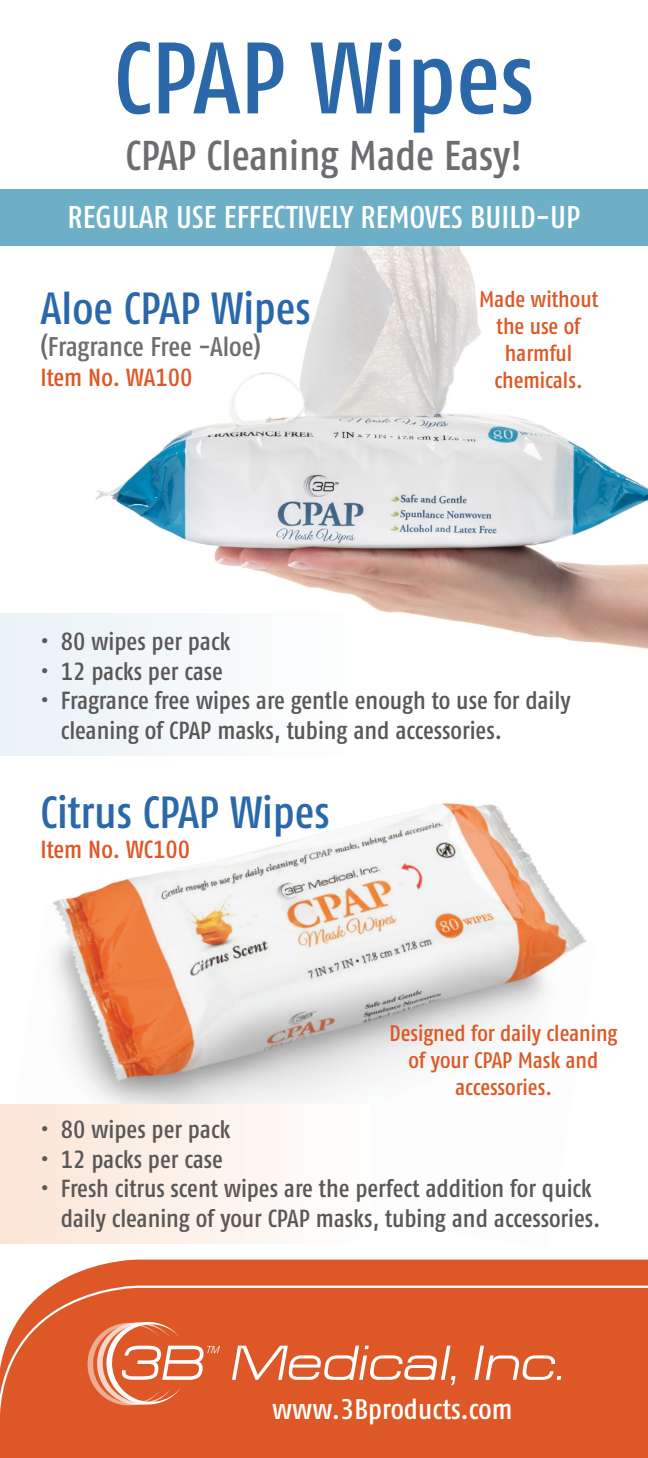
<style>
.page{position:relative;width:648px;height:1458px;background:#fff}
.page>*{position:absolute;margin:0;border:0;box-sizing:border-box;transform-origin:0 0}
.t1{font:500 101.25px "Fago Co Tf";color:#2a68aa}
.name{font:500 45px "Fago Co Tf";color:#2a68aa}
.t2{font:500 41.62px "Fago Co Tf";letter-spacing:-.005em;color:#6c6d70}
.t3{font:500 31.5px "Fago Co Tf";color:#fff}
.t4{font:500 28.35px "Fago Co Tf";color:#fff}
.t5{font:500 27px "Fago Co Tf";letter-spacing:-.01em;color:#6c6d70}
.tabbed_gray{font:500 24.75px/29.7px "Fago Co Tf";color:#5a5857}
.item{font:500 24.75px "Fago Co Tf";color:#dd5826}
.t6{font:500 22.5px/27px "Fago Co Tf";color:#dd5826;text-align:center}
</style>
<div class="page">
<img style="left:95px;top:246px;width:553px;height:404px">
<div style="left:0;top:613px;width:370px;height:143px;background:#f1f7f9"></div>
<img style="left:5px;top:620px;width:629px;height:485px">
<svg style="left:52px;top:1260px;width:596px;height:26px;background:#df6132"></svg>
<svg style="left:0;top:1286px;width:648px;height:172px;background:#df6537"></svg>
<div style="left:0;top:1105px;width:370px;height:139px;background:linear-gradient(to right,#fae4d5,#fefffe)"></div>
<div style="left:0;top:189px;width:648px;height:57px;background:#6cafc6"></div>
<p class="t1" style="left:114px;top:20px;width:422px">CPAP Wipes</p>
<p class="t2" style="left:126px;top:131px;width:398px">CPAP Cleaning Made Easy!</p>
<p class="t3" style="left:68px;top:199px;width:514px">REGULAR USE EFFECTIVELY REMOVES BUILD-UP</p>
<p class="name" style="left:40px;top:282px;width:272px">Aloe CPAP Wipes</p>
<p class="t5" style="left:40px;top:331px;width:222px">(Fragrance Free -Aloe)</p>
<p class="item" style="left:40px;top:363px;width:153px">Item No. WA100</p>
<p class="t6" style="left:479px;top:286px;width:121px">Made without the use of harmful chemicals.</p>
<p class="tabbed_gray" style="left:40px;top:626px;width:191px">• 80 wipes per pack</p>
<p class="tabbed_gray" style="left:40px;top:656px;width:184px">• 12 packs per case</p>
<p class="tabbed_gray" style="left:61px;top:686px;width:511px;text-indent:-20px">• Fragrance free wipes are gentle enough to use for daily cleaning of CPAP masks, tubing and accessories.</p>
<p class="name" style="left:40px;top:787px;width:291px">Citrus CPAP Wipes</p>
<p class="item" style="left:40px;top:835px;width:151px">Item No. WC100</p>
<p class="t6" style="left:390px;top:1019px;width:229px">Designed for daily cleaning of your CPAP Mask and accessories.</p>
<p class="tabbed_gray" style="left:40px;top:1114px;width:191px">• 80 wipes per pack</p>
<p class="tabbed_gray" style="left:40px;top:1144px;width:184px">• 12 packs per case</p>
<p class="tabbed_gray" style="left:61px;top:1173px;width:541px;text-indent:-20px">• Fresh citrus scent wipes are the perfect addition for quick daily cleaning of your CPAP masks, tubing and accessories.</p>
<p class="t4" style="left:272px;top:1392px;width:242px">www.3Bproducts.com</p>
</div>
